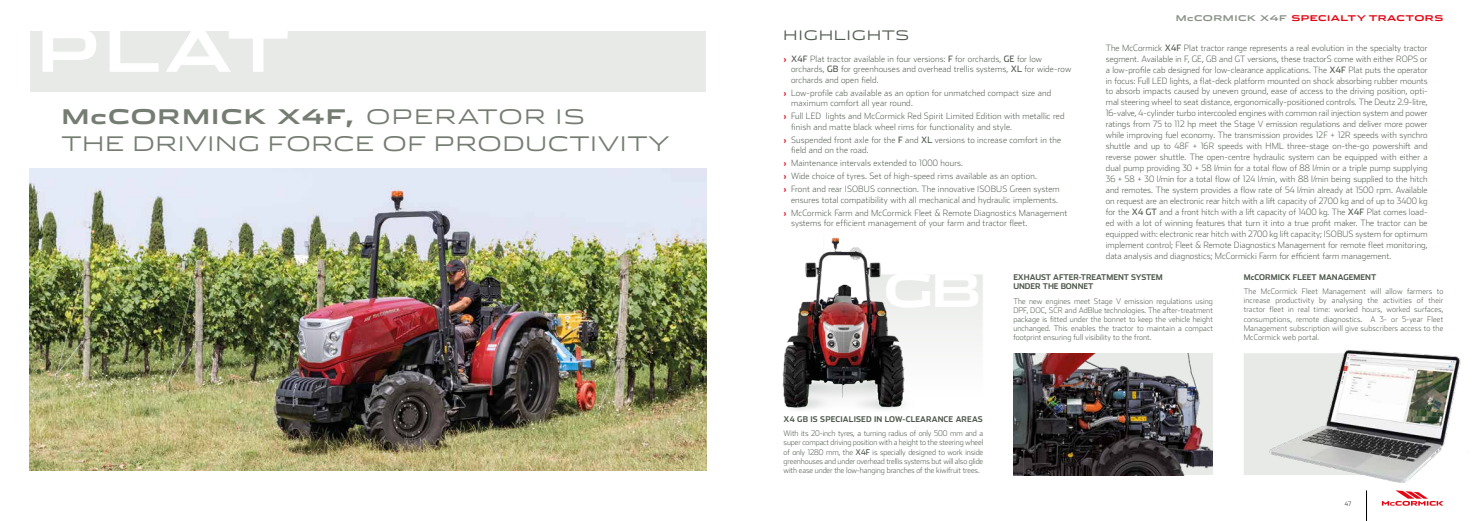
<style>
.page{position:relative;width:1474px;height:521px;background:#fff}
.page>*{position:absolute;margin:0;border:0;box-sizing:border-box;transform-origin:0 0}
.t1{font:700 57.57px "Stainless Ext";color:#fff}
.t2{font:700 45.32px "Stainless Ext";color:#fff}
.t3{font:300 20.12px/26.2px "Stainless Ext";letter-spacing:.03em;color:#757d72}
.t4{font:300 13.12px "Stainless Ext";letter-spacing:.05em;color:#515a4f}
.t5{font:200 8.75px/10.9px "Stainless";letter-spacing:.02em;color:#515a4f}
.t6{font:200 7.88px/9.2px "Stainless";letter-spacing:.01em;color:#515a4f;text-align:justify}
.t7{font:700 7.88px/9.6px "Stainless";letter-spacing:.01em;color:#515a4f}
.t8{font:700 7.88px "Stainless Ext";letter-spacing:.06em;color:#e30613}
.t9{font:200 6.12px "Stainless";color:#000}
.s1{font-weight:700}
.s2{font-weight:700;color:#e30613}
.s3{font-weight:400}
.s4{color:#8b9389}
</style>
<div class="page">
<div style="left:31px;top:31px;width:675px;height:61px;background:#e8eae7"></div>
<div style="left:1244px;top:353px;width:22px;height:122px;background:#e8eae7"></div>
<div style="left:920px;top:274px;width:63px;height:73px;background:#eef0ee"></div>
<img style="left:30px;top:169px;width:676px;height:301px">
<svg style="left:1381px;top:492px;width:62px;height:14px"></svg>
<hr style="left:1366px;top:490px;width:1px;height:31px;background:#000">
<img style="left:1266px;top:350px;width:195px;height:142px">
<img style="left:782px;top:237px;width:138px;height:173px">
<img style="left:1013px;top:353px;width:199px;height:122px">
<h1 class="t1" style="left:36px;top:17px;width:255px">PLAT</h1>
<h3 class="t3" style="left:61px;top:104px;width:610px"><span class="s1">McCORMICK X4F,</span> OPERATOR IS<br>THE DRIVING FORCE OF PRODUCTIVITY</h3>
<h3 class="t4" style="left:783px;top:27px;width:127px">HIGHLIGHTS</h3>
<p class="t5" style="left:791px;top:54px;width:282px;line-height:10.5px;text-indent:-7px"><span class="s2">›</span> <span class="s3">X4F</span> Plat tractor available in four versions: <span class="s3">F</span> for orchards, <span class="s3">GE</span> for low orchards, <span class="s3">GB</span> for greenhouses and overhead trellis systems, <span class="s3">XL</span> for wide-row orchards and open field.</p>
<p class="t5" style="left:791px;top:88px;width:262px;line-height:10.5px;text-indent:-7px"><span class="s2">›</span> Low-profile cab available as an option for unmatched compact size and maximum comfort all year round.</p>
<p class="t5" style="left:791px;top:111px;width:275px;line-height:10.5px;text-indent:-7px"><span class="s2">›</span> Full LED lights and McCormick Red Spirit Limited Edition with metallic red finish and matte black wheel rims for functionality and style.</p>
<p class="t5" style="left:791px;top:134px;width:272px;line-height:10.5px;text-indent:-7px"><span class="s2">›</span> Suspended front axle for the <span class="s3">F</span> and <span class="s3">XL</span> versions to increase comfort in the field and on the road.</p>
<p class="t5" style="left:783px;top:157px;width:278px;line-height:13px"><span class="s2">›</span> Maintenance intervals extended to 1000 hours.<br><span class="s2">›</span> Wide choice of tyres. Set of high-speed rims available as an option.<br><span class="s2">›</span> Front and rear ISOBUS connection. The innovative ISOBUS Green system</p>
<p class="t5" style="left:783px;top:193px;width:285px;line-height:13px;text-align:center">ensures total compatibility with all mechanical and hydraulic implements.<br><span class="s2">›</span> McCormick Farm and McCormick Fleet &amp; Remote Diagnostics Management</p>
<p class="t5" style="left:791px;top:218px;width:238px">systems for efficient management of your farm and tractor fleet.</p>
<p class="t8" style="left:1175px;top:14px;width:269px"><span class="s4">McCORMICK X4F</span> SPECIALTY TRACTORS</p>
<p class="t5" style="left:1105px;top:42px;width:323px;text-align:justify">The McCormick <span class="s3">X4F</span> Plat tractor range represents a real evolution in the specialty tractor segment. Available in F, GE, GB and GT versions, these tractorS come with either ROPS or a low-profile cab designed for low-clearance applications. The <span class="s3">X4F</span> Plat puts the operator in focus: Full LED lights, a flat-deck platform mounted on shock absorbing rubber mounts to absorb impacts caused by uneven ground, ease of access to the driving position, opti&shy;mal steering wheel to seat distance, ergonomically-positioned controls. The Deutz 2.9-litre, 16-valve, 4-cylinder turbo intercooled engines with common rail injection system and power ratings from 75 to 112 hp meet the Stage V emission regulations and deliver more power while improving fuel economy. The transmission provides 12F + 12R speeds with synchro shuttle and up to 48F + 16R speeds with HML three-stage on-the-go powershift and reverse power shuttle. The open-centre hydraulic system can be equipped with either a dual pump providing 30 + 58 l/min for a total flow of 88 l/min or a triple pump supplying 36 + 58 + 30 l/min for a total flow of 124 l/min, with 88 l/min being supplied to the hitch and remotes. The system provides a flow rate of 54 l/min already at 1500 rpm. Available on request are an electronic rear hitch with a lift capacity of 2700 kg and of up to 3400 kg for the <span class="s3">X4 GT</span> and a front hitch with a lift capacity of 1400 kg. The <span class="s3">X4F</span> Plat comes load&shy;ed with a lot of winning features that turn it into a true profit maker. The tractor can be equipped with: electronic rear hitch with 2700 kg lift capacity; ISOBUS system for optimum implement control; Fleet &amp; Remote Diagnostics Management for remote fleet monitoring, data analysis and diagnostics; McCormicki Farm for efficient farm management.</p>
<h2 class="t2" style="left:883px;top:263px;width:100px">GB</h2>
<p class="t7" style="left:783px;top:414px;width:201px">X4 GB IS SPECIALISED IN LOW-CLEARANCE AREAS</p>
<p class="t6" style="left:783px;top:429px;width:201px">With its 20-inch tyres, a turning radius of only 500 mm and a super compact driving position with a height to the steering wheel of only 1280 mm, the <span class="s3">X4F</span> is specially designed to work inside greenhouses and under overhead trellis systems but will also glide with ease under the low-hanging branches of the kiwifruit trees.</p>
<p class="t7" style="left:1013px;top:272px;width:151px">EXHAUST AFTER-TREATMENT SYSTEM<br>UNDER THE BONNET</p>
<p class="t6" style="left:1013px;top:296px;width:201px">The new engines meet Stage V emission regulations using DPF, DOC, SCR and AdBlue technologies. The after-treatment package is fitted under the bonnet to keep the vehicle height unchanged. This enables the tractor to maintain a compact footprint ensuring full visibility to the front.</p>
<p class="t7" style="left:1243px;top:272px;width:134px">McCORMICK FLEET MANAGEMENT</p>
<p class="t6" style="left:1243px;top:286px;width:201px">The McCormick Fleet Management will allow farmers to increase productivity by analysing the activities of their tractor fleet in real time: worked hours, worked surfaces, consumptions, remote diagnostics. A 3- or 5-year Fleet Management subscription will give subscribers access to the McCormick web portal.</p>
<p class="t9" style="left:1344px;top:500px;width:8px">47</p>
</div>
